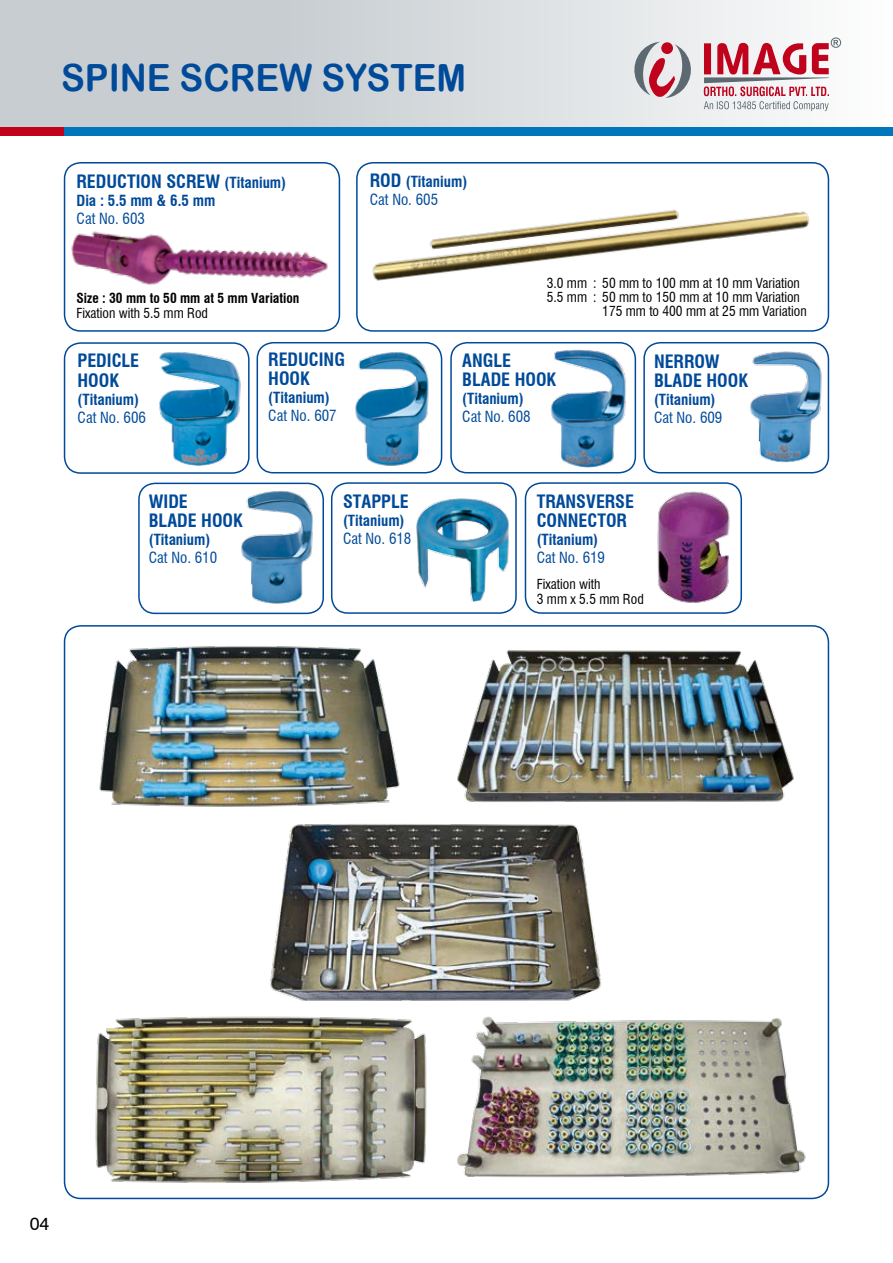
<style>
.page{position:relative;width:893px;height:1263px;background:#fff}
.page>*{position:absolute;margin:0;border:0;box-sizing:border-box;transform-origin:0 0}
.t1{font:37.5px "Arial Rounded MT Bold";color:#004a99;scale:.95 1}
.t2{font:700 condensed 18px/19.5px "Swiss 721 BT";color:#004a99}
.t3{font:18px "Swiss 721 BT";color:#000}
.t4{font:700 condensed 15px/18px "Swiss 721 BT";color:#004a99}
.t5{font:condensed 15px "Swiss 721 BT";color:#004a99}
.t6{font:condensed 13.5px/14.2px "Swiss 721 BT";color:#000}
.t7{font:700 condensed 13.5px "Swiss 721 BT";color:#000}
.s1{font-size:15px}
.s2{font-size:18px}
.s3{font-weight:400}
</style>
<div class="page">
<img style="left:416px;top:498px;width:93px;height:103px">
<img style="left:241px;top:491px;width:72px;height:113px">
<img style="left:750px;top:351px;width:72px;height:112px">
<img style="left:71px;top:231px;width:257px;height:54px">
<img style="left:657px;top:491px;width:73px;height:112px">
<img style="left:159px;top:352px;width:82px;height:114px">
<img style="left:355px;top:352px;width:74px;height:114px">
<img style="left:99px;top:646px;width:301px;height:161px">
<img style="left:457px;top:650px;width:337px;height:152px">
<img style="left:270px;top:824px;width:331px;height:177px">
<img style="left:95px;top:1016px;width:332px;height:167px">
<img style="left:457px;top:1016px;width:349px;height:162px">
<div style="left:64px;top:162px;width:276px;height:170px;border:2px solid #004a99;border-radius:16px"></div>
<div style="left:356px;top:162px;width:473px;height:170px;border:2px solid #004a99;border-radius:16px"></div>
<img style="left:372px;top:209px;width:438px;height:72px">
<img style="left:551px;top:349px;width:75px;height:119px">
<div style="left:64px;top:342px;width:186px;height:132px;border:2px solid #004a99;border-radius:16px"></div>
<div style="left:257px;top:342px;width:185px;height:131px;border:2px solid #004a99;border-radius:16px"></div>
<div style="left:450px;top:342px;width:186px;height:131px;border:2px solid #004a99;border-radius:16px"></div>
<div style="left:643px;top:342px;width:186px;height:131px;border:2px solid #004a99;border-radius:16px"></div>
<div style="left:138px;top:483px;width:186px;height:131px;border:2px solid #004a99;border-radius:16px"></div>
<div style="left:331px;top:482px;width:186px;height:132px;border:2px solid #004a99;border-radius:16px"></div>
<div style="left:525px;top:482px;width:217px;height:132px;border:2px solid #004a99;border-radius:16px"></div>
<div style="left:0;top:0;width:893px;height:128px;background:linear-gradient(to right,#bbc2c7,#f9f9fa)"></div>
<div style="left:0;top:127px;width:893px;height:9px;background:#0076bd"></div>
<div style="left:0;top:127px;width:64px;height:9px;background:#c0031d"></div>
<svg style="left:631px;top:37px;width:210px;height:74px"></svg>
<h1 class="t1" style="left:61px;top:56px;width:428px">SPINE SCREW SYSTEM</h1>
<h2 class="t2" style="left:77px;top:172px;width:211px">REDUCTION SCREW <span class="s1">(Titanium)</span></h2>
<p class="t4" style="left:77px;top:192px;width:140px">Dia : 5.5 mm &amp; 6.5 mm</p>
<p class="t5" style="left:77px;top:210px;width:70px">Cat No. 603</p>
<p class="t7" style="left:77px;top:290px;width:224px">Size : 30 mm to 50 mm at 5 mm Variation</p>
<p class="t6" style="left:77px;top:306px;width:133px">Fixation with 5.5 mm Rod</p>
<h2 class="t2" style="left:78px;top:351px;width:63px">PEDICLE<br>HOOK</h2>
<p class="t4" style="left:78px;top:390px;width:63px">(Titanium)</p>
<p class="t5" style="left:78px;top:408px;width:70px">Cat No. 606</p>
<h2 class="t2" style="left:268px;top:350px;width:78px">REDUCING<br>HOOK</h2>
<p class="t4" style="left:268px;top:389px;width:63px">(Titanium)</p>
<p class="t5" style="left:268px;top:407px;width:70px">Cat No. 607</p>
<p class="t4" style="left:370px;top:172px;width:99px"><span class="s2">ROD</span> (Titanium)<br><span class="s3">Cat No. 605</span></p>
<p class="t6" style="left:547px;top:276px;width:255px">3.0 mm : 50 mm to 100 mm at 10 mm Variation</p>
<p class="t6" style="left:547px;top:290px;width:255px">5.5 mm : 50 mm to 150 mm at 10 mm Variation</p>
<p class="t6" style="left:602px;top:304px;width:206px">175 mm to 400 mm at 25 mm Variation</p>
<h2 class="t2" style="left:462px;top:351px;width:96px">ANGLE<br>BLADE HOOK</h2>
<p class="t4" style="left:462px;top:390px;width:63px">(Titanium)</p>
<p class="t5" style="left:462px;top:408px;width:70px">Cat No. 608</p>
<h2 class="t2" style="left:654px;top:351px;width:96px">NERROW<br>BLADE HOOK</h2>
<p class="t4" style="left:654px;top:391px;width:63px">(Titanium)</p>
<p class="t5" style="left:654px;top:409px;width:70px">Cat No. 609</p>
<h2 class="t2" style="left:149px;top:492px;width:96px">WIDE<br>BLADE HOOK</h2>
<p class="t4" style="left:149px;top:531px;width:63px">(Titanium)</p>
<p class="t5" style="left:149px;top:549px;width:70px">Cat No. 610</p>
<h2 class="t2" style="left:343px;top:492px;width:67px">STAPPLE</h2>
<p class="t4" style="left:343px;top:512px;width:63px">(Titanium)</p>
<p class="t5" style="left:343px;top:530px;width:70px">Cat No. 618</p>
<h2 class="t2" style="left:537px;top:491px;width:99px">TRANSVERSE<br>CONNECTOR</h2>
<p class="t4" style="left:537px;top:531px;width:63px">(Titanium)</p>
<p class="t5" style="left:537px;top:549px;width:70px">Cat No. 619</p>
<p class="t6" style="left:537px;top:577px;width:108px">Fixation with<br>3 mm x 5.5 mm Rod</p>
<h2 class="t3" style="left:30px;top:1213px;width:21px">04</h2>
</div>
